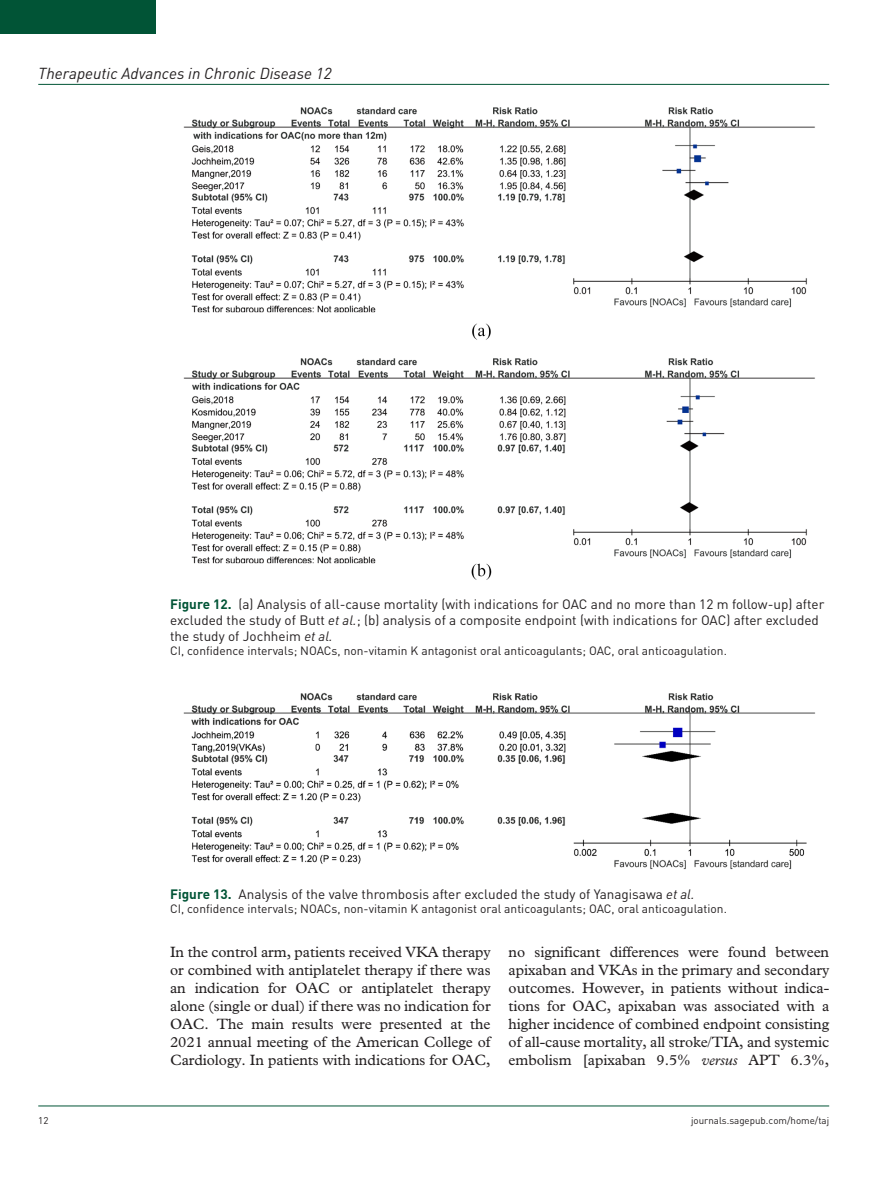
<style>
.page{position:relative;width:893px;height:1191px;background:#fff}
.page>*{position:absolute;margin:0;border:0;box-sizing:border-box;transform-origin:0 0}
.t1{font:italic 15.75px "DIN";color:#231f20}
.t2{font:15px/18px "Plantin Std";letter-spacing:-.005em;color:#231f20;text-align:justify}
.t3{font:13.5px/15.8px "DIN";color:#231f20}
.t4{font:12px "DIN";color:#231f20}
.t5{font:9.75px "DIN";color:#231f20}
.s1{font-weight:700;color:#015436}
.s2{font-style:italic}
</style>
<div class="page">
<hr style="left:38px;top:84px;width:791px;height:1px;background:#015436">
<hr style="left:38px;top:1105px;width:791px;height:1px;background:#015436">
<div style="left:0;top:0;width:155px;height:34px;background:#015436"></div>
<img style="left:183px;top:107px;width:632px;height:473px">
<img style="left:183px;top:692px;width:632px;height:178px">
<p class="t1" style="left:38px;top:63px;width:295px">Therapeutic Advances in Chronic Disease 12</p>
<p class="t3" style="left:170px;top:596px;width:656px"><span class="s1">Figure 12.</span> (a) Analysis of all-cause mortality (with indications for OAC and no more than 12 m follow-up) after excluded the study of Butt <span class="s2">et al.</span>; (b) analysis of a composite endpoint (with indications for OAC) after excluded the study of Jochheim <span class="s2">et al.</span></p>
<p class="t4" style="left:170px;top:643px;width:558px">CI, confidence intervals; NOACs, non-vitamin K antagonist oral anticoagulants; OAC, oral anticoagulation.</p>
<p class="t3" style="left:170px;top:885px;width:526px"><span class="s1">Figure 13.</span> Analysis of the valve thrombosis after excluded the study of Yanagisawa <span class="s2">et al.</span></p>
<p class="t4" style="left:170px;top:901px;width:558px">CI, confidence intervals; NOACs, non-vitamin K antagonist oral anticoagulants; OAC, oral anticoagulation.</p>
<p class="t2" style="left:170px;top:943px;width:322px">In the control arm, patients received VKA therapy or combined with antiplatelet therapy if there was an indication for OAC or antiplatelet therapy alone (single or dual) if there was no indication for OAC. The main results were presented at the 2021 annual meeting of the American College of Cardiology. In patients with indications for OAC,</p>
<p class="t2" style="left:509px;top:943px;width:322px">no significant differences were found between apixaban and VKAs in the primary and secondary outcomes. However, in patients without indica&shy;tions for OAC, apixaban was associated with a higher incidence of combined endpoint consisting of all-cause mortality, all stroke/TIA, and systemic embolism [apixaban 9.5% <span class="s2">versus</span> APT 6.3%,</p>
<p class="t5" style="left:38px;top:1114px;width:12px">12</p>
<p class="t5" style="left:691px;top:1114px;width:140px">journals.sagepub.com/home/taj</p>
</div>
